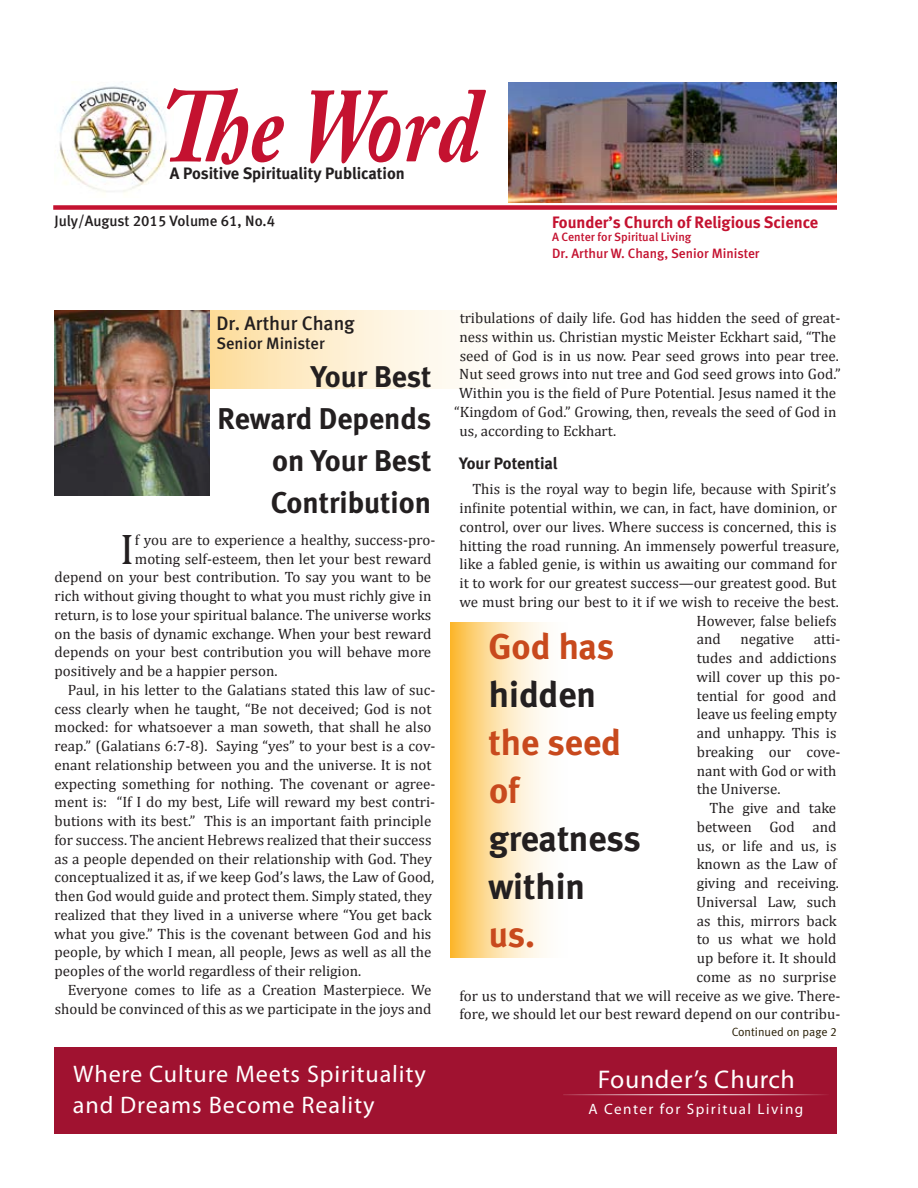
<style>
.page{position:relative;width:918px;height:1188px;background:#fff}
.page>*{position:absolute;margin:0;border:0;box-sizing:border-box;transform-origin:0 0}
.t1{font:italic 700 105.45px "Adobe Caslon Pro";color:#c41230;scale:.83 1}
.t2{font:43.2px "Cambria";color:#231f20}
.t3{font:36px/48px "Meta Bold LF";color:#231f20}
.t4{font:36px/48px "Meta Bold LF";color:#c8491d}
.t5{font:30px/42px "Meta Bold LF";color:#231f20;text-align:right}
.t6{font:25.65px "Myriad Pro";color:#fff}
.t7{font:24px/30.8px "Myriad Pro";color:#fff}
.t8{font:19.5px "Meta Medium LF";color:#231f20}
.t9{font:16.5px "Meta Bold LF";color:#231f20}
.t10{font:16.5px "Meta Bold LF";color:#c41230}
.t11{font:16.5px "Meta Medium LF";color:#231f20}
.t12{font:15px/18.8px "Cambria";color:#231f20}
.t13{font:15px "Meta Medium LF";color:#231f20}
.t14{font:15px "Myriad Pro";color:#fff}
.t15{font:13.5px "Meta Medium LF";color:#c41230}
.t16{font:12px "Meta Medium LF";color:#c41230}
.t17{font:12px "Meta Normal LF";color:#261c02}
</style>
<div class="page">
<svg style="left:209px;top:310px;width:261px;height:79px;background:#fdedce"></svg>
<svg style="left:450px;top:622px;width:96px;height:335px;background:#fddd9d"></svg>
<img style="left:508px;top:82px;width:329px;height:120px">
<img style="left:59px;top:86px;width:109px;height:107px">
<img style="left:54px;top:310px;width:155px;height:185px">
<div style="left:54px;top:1047px;width:783px;height:87px;background:#a01230"></div>
<hr style="left:563px;top:1094px;width:267px;height:1px;background:#fff">
<div style="left:53px;top:205px;width:784px;height:5px;background:#c41230"></div>
<h1 class="t1" style="left:161px;top:63px;width:386px">The Word</h1>
<p class="t9" style="left:170px;top:163px;width:237px">A Positive Spirituality Publication</p>
<p class="t13" style="left:55px;top:212px;width:222px">July/August 2015 Volume 61, No.4</p>
<p class="t10" style="left:552px;top:213px;width:268px">Founder’s Church of Religious Science</p>
<p class="t16" style="left:552px;top:230px;width:141px">A Center for Spiritual Living</p>
<p class="t15" style="left:552px;top:245px;width:209px">Dr. Arthur W. Chang, Senior Minister</p>
<h3 class="t8" style="left:216px;top:312px;width:140px">Dr. Arthur Chang</h3>
<p class="t11" style="left:216px;top:334px;width:110px">Senior Minister</p>
<h3 class="t5" style="left:218px;top:356px;width:215px">Your Best<br>Reward Depends on Your Best<br>Contribution</h3>
<h2 class="t2" style="left:120px;top:523px;width:15px">I</h2>
<p class="t12" style="left:135px;top:530px;width:302px">f you are to experience a healthy, success-pro-</p>
<p class="t12" style="left:135px;top:549px;width:298px">moting self-esteem, then let your best reward</p>
<p class="t12" style="left:54px;top:568px;width:378px">depend on your best contribution. To say you want to be</p>
<p class="t12" style="left:55px;top:587px;width:378px">rich without giving thought to what you must richly give in</p>
<p class="t12" style="left:55px;top:605px;width:378px">return, is to lose your spiritual balance. The universe works</p>
<p class="t12" style="left:54px;top:624px;width:379px">on the basis of dynamic exchange. When your best reward</p>
<p class="t12" style="left:54px;top:643px;width:378px">depends on your best contribution you will behave more</p>
<p class="t12" style="left:55px;top:662px;width:224px">positively and be a happier person.</p>
<p class="t12" style="left:68px;top:680px;width:369px">Paul, in his letter to the Galatians stated this law of suc-</p>
<p class="t12" style="left:54px;top:699px;width:379px">cess clearly when he taught, “Be not deceived; God is not</p>
<p class="t12" style="left:55px;top:718px;width:378px">mocked: for whatsoever a man soweth, that shall he also</p>
<p class="t12" style="left:55px;top:737px;width:382px">reap.” (Galatians 6:7-8). Saying “yes” to your best is a cov-</p>
<p class="t12" style="left:54px;top:755px;width:379px">enant relationship between you and the universe. It is not</p>
<p class="t12" style="left:54px;top:774px;width:382px">expecting something for nothing. The covenant or agree-</p>
<p class="t12" style="left:55px;top:793px;width:382px">ment is: “If I do my best, Life will reward my best contri-</p>
<p class="t12" style="left:55px;top:812px;width:378px">butions with its best.” This is an important faith principle</p>
<p class="t12" style="left:55px;top:830px;width:378px">for success. The ancient Hebrews realized that their success</p>
<p class="t12" style="left:55px;top:849px;width:379px">as a people depended on their relationship with God. They</p>
<p class="t12" style="left:54px;top:868px;width:381px">conceptualized it as, if we keep God’s laws, the Law of Good,</p>
<p class="t12" style="left:55px;top:887px;width:379px">then God would guide and protect them. Simply stated, they</p>
<p class="t12" style="left:55px;top:905px;width:379px">realized that they lived in a universe where “You get back</p>
<p class="t12" style="left:54px;top:924px;width:379px">what you give.” This is the covenant between God and his</p>
<p class="t12" style="left:55px;top:943px;width:378px">people, by which I mean, all people, Jews as well as all the</p>
<p class="t12" style="left:55px;top:962px;width:308px">peoples of the world regardless of their religion.</p>
<p class="t12" style="left:68px;top:980px;width:365px">Everyone comes to life as a Creation Masterpiece. We</p>
<p class="t12" style="left:55px;top:999px;width:378px">should be convinced of this as we participate in the joys and</p>
<h3 class="t7" style="left:73px;top:1058px;width:354px">Where Culture Meets Spirituality and Dreams Become Reality</h3>
<p class="t12" style="left:460px;top:309px;width:382px">tribulations of daily life. God has hidden the seed of great-</p>
<p class="t12" style="left:460px;top:327px;width:378px">ness within us. Christian mystic Meister Eckhart said, “The</p>
<p class="t12" style="left:460px;top:346px;width:381px">seed of God is in us now. Pear seed grows into pear tree.</p>
<p class="t12" style="left:459px;top:365px;width:383px">Nut seed grows into nut tree and God seed grows into God.”</p>
<p class="t12" style="left:459px;top:384px;width:379px">Within you is the field of Pure Potential. Jesus named it the</p>
<p class="t12" style="left:454px;top:402px;width:384px">“Kingdom of God.” Growing, then, reveals the seed of God in</p>
<p class="t12" style="left:460px;top:421px;width:158px">us, according to Eckhart.</p>
<p class="t9" style="left:459px;top:453px;width:100px">Your Potential</p>
<p class="t12" style="left:472px;top:480px;width:366px">This is the royal way to begin life, because with Spirit’s</p>
<p class="t12" style="left:460px;top:499px;width:379px">infinite potential within, we can, in fact, have dominion, or</p>
<p class="t12" style="left:459px;top:517px;width:379px">control, over our lives. Where success is concerned, this is</p>
<p class="t12" style="left:460px;top:536px;width:381px">hitting the road running. An immensely powerful treasure,</p>
<p class="t12" style="left:460px;top:555px;width:379px">like a fabled genie, is within us awaiting our command for</p>
<p class="t12" style="left:460px;top:574px;width:379px">it to work for our greatest success—our greatest good. But</p>
<p class="t12" style="left:459px;top:592px;width:381px">we must bring our best to it if we wish to receive the best.</p>
<p class="t12" style="left:696px;top:611px;width:141px">However, false beliefs</p>
<p class="t12" style="left:697px;top:630px;width:26px">and</p>
<p class="t12" style="left:740px;top:630px;width:55px">negative</p>
<h3 class="t4" style="left:489px;top:623px;width:127px">God has</h3>
<h3 class="t3" style="left:489px;top:671px;width:109px">hidden</h3>
<h3 class="t4" style="left:489px;top:719px;width:134px">the seed of</h3>
<h3 class="t3" style="left:488px;top:814px;width:154px">greatness within</h3>
<h3 class="t4" style="left:489px;top:910px;width:48px">us.</h3>
<p class="t12" style="left:697px;top:630px;width:145px;text-indent:117px">atti&shy;tudes and addictions will cover up this po&shy;tential for good and leave us feeling empty and unhappy. This is breaking our cove&shy;nant with God or with the Universe.</p>
<p class="t12" style="left:460px;top:799px;width:382px;text-align:right">The give and take<br>between God and<br>us, or life and us, is<br>known as the Law of<br>giving and receiving.<br>Universal Law, such<br>as this, mirrors back<br>to us what we hold<br>up before it. It should<br>come as no surprise<br>for us to understand that we will receive as we give. There&shy;fore, we should let our best reward depend on our contribu-</p>
<p class="t17" style="left:732px;top:1024px;width:107px">Continued on page 2</p>
<h3 class="t6" style="left:598px;top:1064px;width:199px">Founder’s Church</h3>
<p class="t14" style="left:589px;top:1100px;width:216px">A Center for Spiritual Living</p>
</div>
